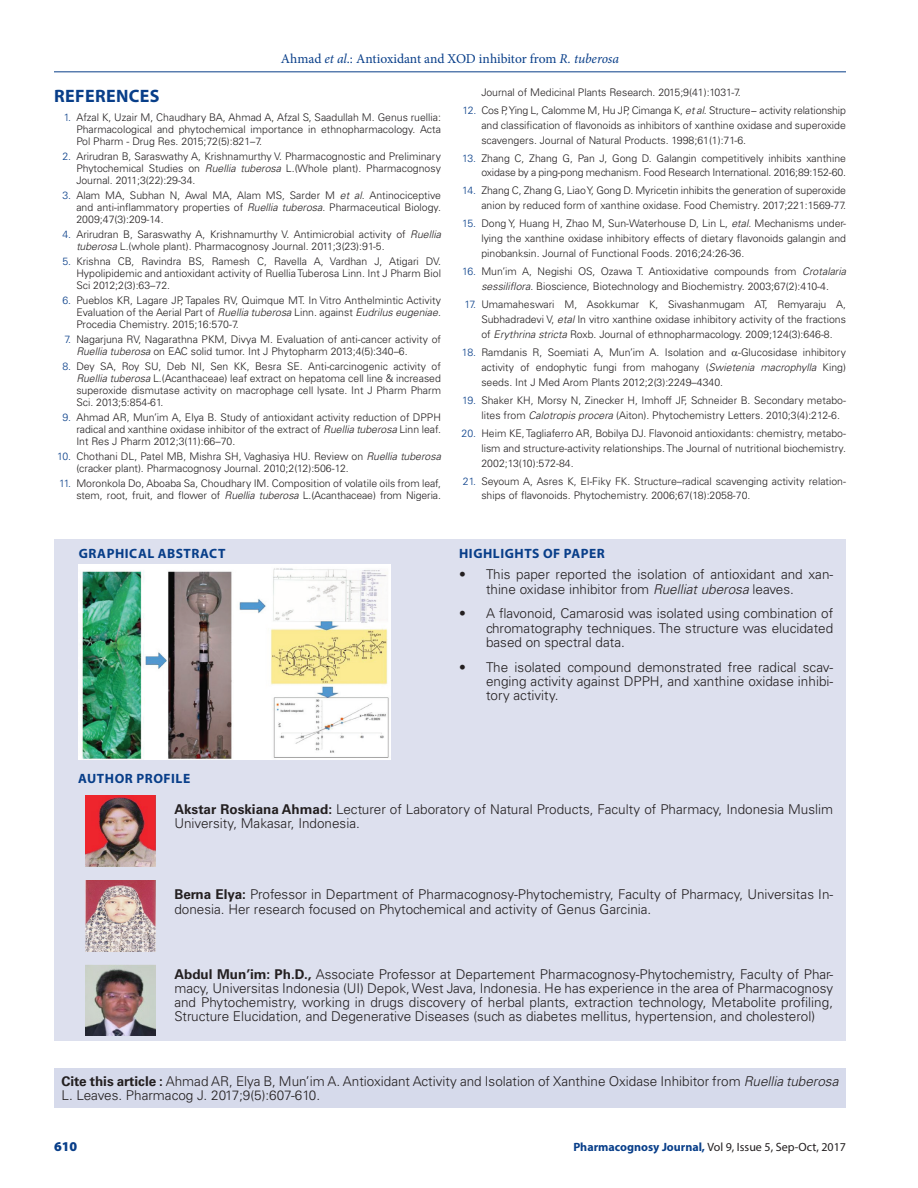
<style>
.page{position:relative;width:918px;height:1188px;background:#fff}
.page>*{position:absolute;margin:0;border:0;box-sizing:border-box;transform-origin:0 0}
._1_HD{font:700 18px "Myriad Pro";letter-spacing:.02em;color:#083e89}
.ABS_AU_TX{font:300 13.5px/14.2px "Univers LT Std";color:#231f20}
.ABS_TXT{font:300 13.5px/14.2px "Univers LT Std";color:#231f20}
.t1{font:13.5px "Minion Pro";letter-spacing:-.005em;color:#083e89}
.ABS_HD{font:700 13.5px "Myriad Pro";letter-spacing:.04em;color:#083e89}
.t2{font:900 13.5px "Myriad Pro";color:#083e89}
.t3{font:12px "Myriad Pro";color:#231f20}
.t4{font:300 10.5px/12px "Univers LT Std";color:#231f20;text-align:justify}
.s1{font-style:italic}
.s2{color:#083e89}
.s3{font-weight:700}
.s4{font-weight:700;color:#083e89}
</style>
<div class="page">
<hr style="left:54px;top:72px;width:792px;height:1px;background:#083e89">
<div style="left:54px;top:540px;width:792px;height:501px;background:#dde0ee"></div>
<img style="left:79px;top:565px;width:312px;height:194px">
<img style="left:86px;top:795px;width:69px;height:71px">
<img style="left:86px;top:881px;width:69px;height:71px">
<img style="left:86px;top:965px;width:69px;height:70px">
<div style="left:54px;top:1069px;width:792px;height:39px;background:#d6daeb"></div>
<p class="t1" style="left:281px;top:50px;width:340px">Ahmad <span class="s1">et al</span>.: Antioxidant and XOD inhibitor from <span class="s1">R. tuberosa</span></p>
<p class="_1_HD" style="left:54px;top:84px;width:107px">REFERENCES</p>
<p class="t4" style="left:76px;top:111px;width:366px;text-indent:-13px"><span class="s2">1.</span> Afzal K, Uzair M, Chaudhary BA, Ahmad A, Afzal S, Saadullah M. Genus ruellia:<br>Pharmacological and phytochemical importance in ethnopharmacology. Acta Pol Pharm - Drug Res. 2015;72(5):821–7.</p>
<p class="t4" style="left:76px;top:150px;width:366px;text-indent:-14px"><span class="s2">2.</span> Arirudran B, Saraswathy A, Krishnamurthy V. Pharmacognostic and Preliminary Phytochemical Studies on <span class="s1">Ruellia tuberosa</span> L.(Whole plant). Pharmacognosy Journal. 2011;3(22):29-34.</p>
<p class="t4" style="left:76px;top:190px;width:366px;text-indent:-14px"><span class="s2">3.</span> Alam MA, Subhan N, Awal MA, Alam MS, Sarder M <span class="s1">et al</span>. Antinociceptive and anti-inflammatory properties of <span class="s1">Ruellia tuberosa</span>. Pharmaceutical Biology.<br>2009;47(3):209-14.</p>
<p class="t4" style="left:76px;top:229px;width:366px;text-indent:-14px"><span class="s2">4.</span> Arirudran B, Saraswathy A, Krishnamurthy V. Antimicrobial activity of <span class="s1">Ruellia tuberosa</span> L.(whole plant). Pharmacognosy Journal. 2011;3(23):91-5.</p>
<p class="t4" style="left:76px;top:256px;width:366px;text-indent:-14px"><span class="s2">5.</span> Krishna CB, Ravindra BS, Ramesh C, Ravella A, Vardhan J, Atigari DV.<br>Hypolipidemic and antioxidant activity of Ruellia Tuberosa Linn. Int J Pharm Biol Sci 2012;2(3):63–72.</p>
<p class="t4" style="left:76px;top:295px;width:366px;text-indent:-14px"><span class="s2">6.</span> Pueblos KR, Lagare JP, Tapales RV, Quimque MT. In Vitro Anthelmintic Activity Evaluation of the Aerial Part of <span class="s1">Ruellia tuberosa</span> Linn. against <span class="s1">Eudrilus eugeniae</span>.<br>Procedia Chemistry. 2015;16:570-7.</p>
<p class="t4" style="left:76px;top:334px;width:366px;text-indent:-12px"><span class="s2">7.</span> Nagarjuna RV, Nagarathna PKM, Divya M. Evaluation of anti-cancer activity of<br><span class="s1">Ruellia tuberosa</span> on EAC solid tumor. Int J Phytopharm 2013;4(5):340–6.</p>
<p class="t4" style="left:76px;top:361px;width:366px;text-indent:-14px"><span class="s2">8.</span> Dey SA, Roy SU, Deb NI, Sen KK, Besra SE. Anti-carcinogenic activity of <span class="s1">Ruellia tuberosa</span> L.(Acanthaceae) leaf extract on hepatoma cell line &amp; increased superoxide dismutase activity on macrophage cell lysate. Int J Pharm Pharm Sci. 2013;5:854-61.</p>
<p class="t4" style="left:76px;top:412px;width:366px;text-indent:-14px"><span class="s2">9.</span> Ahmad AR, Mun’im A, Elya B. Study of antioxidant activity reduction of DPPH radical and xanthine oxidase inhibitor of the extract of <span class="s1">Ruellia tuberosa</span> Linn leaf.<br>Int Res J Pharm 2012;3(11):66–70.</p>
<p class="t4" style="left:76px;top:451px;width:366px;text-indent:-19px"><span class="s2">10.</span> Chothani DL, Patel MB, Mishra SH, Vaghasiya HU. Review on <span class="s1">Ruellia tuberosa </span>(cracker plant). Pharmacognosy Journal. 2010;2(12):506-12.</p>
<p class="t4" style="left:59px;top:478px;width:383px;text-align:right"><span class="s2">11.</span> Moronkola Do, Aboaba Sa, Choudhary IM. Composition of volatile oils from leaf, stem, root, fruit, and flower of <span class="s1">Ruellia tuberosa</span> L.(Acanthaceae) from Nigeria.</p>
<p class="t4" style="left:481px;top:86px;width:261px">Journal of Medicinal Plants Research. 2015;9(41):1031-7.</p>
<p class="t4" style="left:481px;top:102px;width:366px;line-height:15px;text-indent:-19px"><span class="s2">12.</span> Cos P, Ying L, Calomme M, Hu JP, Cimanga K, <span class="s1">et al</span>. Structure− activity relationship and classification of flavonoids as inhibitors of xanthine oxidase and superoxide scavengers. Journal of Natural Products. 1998;61(1):71-6.</p>
<p class="t4" style="left:462px;top:150px;width:385px;line-height:15px;text-align:right"><span class="s2">13.</span> Zhang C, Zhang G, Pan J, Gong D. Galangin competitively inhibits xanthine oxidase by a ping-pong mechanism. Food Research International. 2016;89:152-60.</p>
<p class="t4" style="left:462px;top:183px;width:385px;line-height:15px;text-align:right"><span class="s2">14.</span> Zhang C, Zhang G, Liao Y, Gong D. Myricetin inhibits the generation of superoxide anion by reduced form of xanthine oxidase. Food Chemistry. 2017;221:1569-77.</p>
<p class="t4" style="left:481px;top:216px;width:366px;line-height:15px;text-indent:-19px"><span class="s2">15.</span> Dong Y, Huang H, Zhao M, Sun-Waterhouse D, Lin L, <span class="s1">etal</span>. Mechanisms under&shy;lying the xanthine oxidase inhibitory effects of dietary flavonoids galangin and pinobanksin. Journal of Functional Foods. 2016;24:26-36.</p>
<p class="t4" style="left:462px;top:264px;width:385px;line-height:15px;text-align:center"><span class="s2">16.</span> Mun’im A, Negishi OS, Ozawa T. Antioxidative compounds from <span class="s1">Crotalaria sessiliflora</span>. Bioscience, Biotechnology and Biochemistry. 2003;67(2):410-4.</p>
<p class="t4" style="left:481px;top:297px;width:366px;line-height:15px;text-indent:-17px"><span class="s2">17.</span> Umamaheswari M, Asokkumar K, Sivashanmugam AT, Remyaraju A, Subhadradevi V, <span class="s1">etal</span> In vitro xanthine oxidase inhibitory activity of the fractions of <span class="s1">Erythrina stricta</span> Roxb. Journal of ethnopharmacology. 2009;124(3):646-8.</p>
<p class="t4" style="left:481px;top:345px;width:366px;line-height:15px;text-indent:-19px"><span class="s2">18.</span> Ramdanis R, Soemiati A, Mun’im A. Isolation and -Glucosidase inhibitory activity of endophytic fungi from mahogany (<span class="s1">Swietenia macrophylla</span> King) seeds. Int J Med Arom Plants 2012;2(3):2249–4340.</p>
<p class="t4" style="left:481px;top:393px;width:366px;line-height:15px;text-indent:-19px"><span class="s2">19.</span> Shaker KH, Morsy N, Zinecker H, Imhoff JF, Schneider B. Secondary metabo&shy;lites from <span class="s1">Calotropis procera</span> (Aiton). Phytochemistry Letters. 2010;3(4):212-6.</p>
<p class="t4" style="left:481px;top:425px;width:366px;line-height:15px;text-indent:-20px"><span class="s2">20.</span> Heim KE, Tagliaferro AR, Bobilya DJ. Flavonoid antioxidants: chemistry, metabo&shy;lism and structure-activity relationships. The Journal of nutritional biochemistry.<br>2002;13(10):572-84.</p>
<p class="t4" style="left:481px;top:473px;width:366px;line-height:15px;text-indent:-18px"><span class="s2">21.</span> Seyoum A, Asres K, El-Fiky FK. Structure–radical scavenging activity relation&shy;ships of flavonoids. Phytochemistry. 2006;67(18):2058-70.</p>
<p class="ABS_HD" style="left:79px;top:545px;width:148px">GRAPHICAL ABSTRACT</p>
<p class="ABS_HD" style="left:459px;top:545px;width:147px">HIGHLIGHTS OF PAPER</p>
<p class="ABS_AU_TX" style="left:486px;top:567px;width:349px;text-indent:-27px">• This paper reported the isolation of antioxidant and xan&shy;thine oxidase inhibitor from <span class="s1">Ruelliat uberosa</span> leaves.</p>
<p class="ABS_AU_TX" style="left:486px;top:606px;width:349px;text-align:justify;text-indent:-27px">• A flavonoid, Camarosid was isolated using combination of chromatography techniques. The structure was elucidated based on spectral data.</p>
<p class="ABS_AU_TX" style="left:486px;top:660px;width:349px;text-align:justify;text-indent:-27px">• The isolated compound demonstrated free radical scav&shy;enging activity against DPPH, and xanthine oxidase inhibi&shy;tory activity.</p>
<p class="ABS_HD" style="left:78px;top:769px;width:113px">AUTHOR PROFILE</p>
<p class="ABS_AU_TX" style="left:174px;top:802px;width:660px"><span class="s3">Akstar Roskiana Ahmad:</span> Lecturer of Laboratory of Natural Products, Faculty of Pharmacy, Indonesia Muslim<br>University, Makasar, Indonesia.</p>
<p class="ABS_AU_TX" style="left:174px;top:887px;width:660px"><span class="s3">Berna Elya:</span> Professor in Department of Pharmacognosy-Phytochemistry, Faculty of Pharmacy, Universitas In&shy;donesia. Her research focused on Phytochemical and activity of Genus Garcinia.</p>
<p class="ABS_AU_TX" style="left:174px;top:967px;width:660px;text-align:justify"><span class="s3">Abdul Mun’im: Ph.D.,</span> Associate Professor at Departement Pharmacognosy-Phytochemistry, Faculty of Phar&shy;macy, Universitas Indonesia (UI) Depok, West Java, Indonesia. He has experience in the area of Pharmacognosy and Phytochemistry, working in drugs discovery of herbal plants, extraction technology, Metabolite profiling, Structure Elucidation, and Degenerative Diseases (such as diabetes mellitus, hypertension, and cholesterol)</p>
<p class="ABS_TXT" style="left:62px;top:1074px;width:778px"><span class="s3">Cite this article :</span> Ahmad AR, Elya B, Mun’im A. Antioxidant Activity and Isolation of Xanthine Oxidase Inhibitor from <span class="s1">Ruellia tuberosa<br></span>L. Leaves. Pharmacog J. 2017;9(5):607-610.</p>
<p class="t2" style="left:54px;top:1137px;width:25px">610</p>
<p class="t3" style="left:573px;top:1139px;width:274px"><span class="s4">Pharmacognosy Journal,</span> Vol 9, Issue 5, Sep-Oct, 2017</p>
</div>
